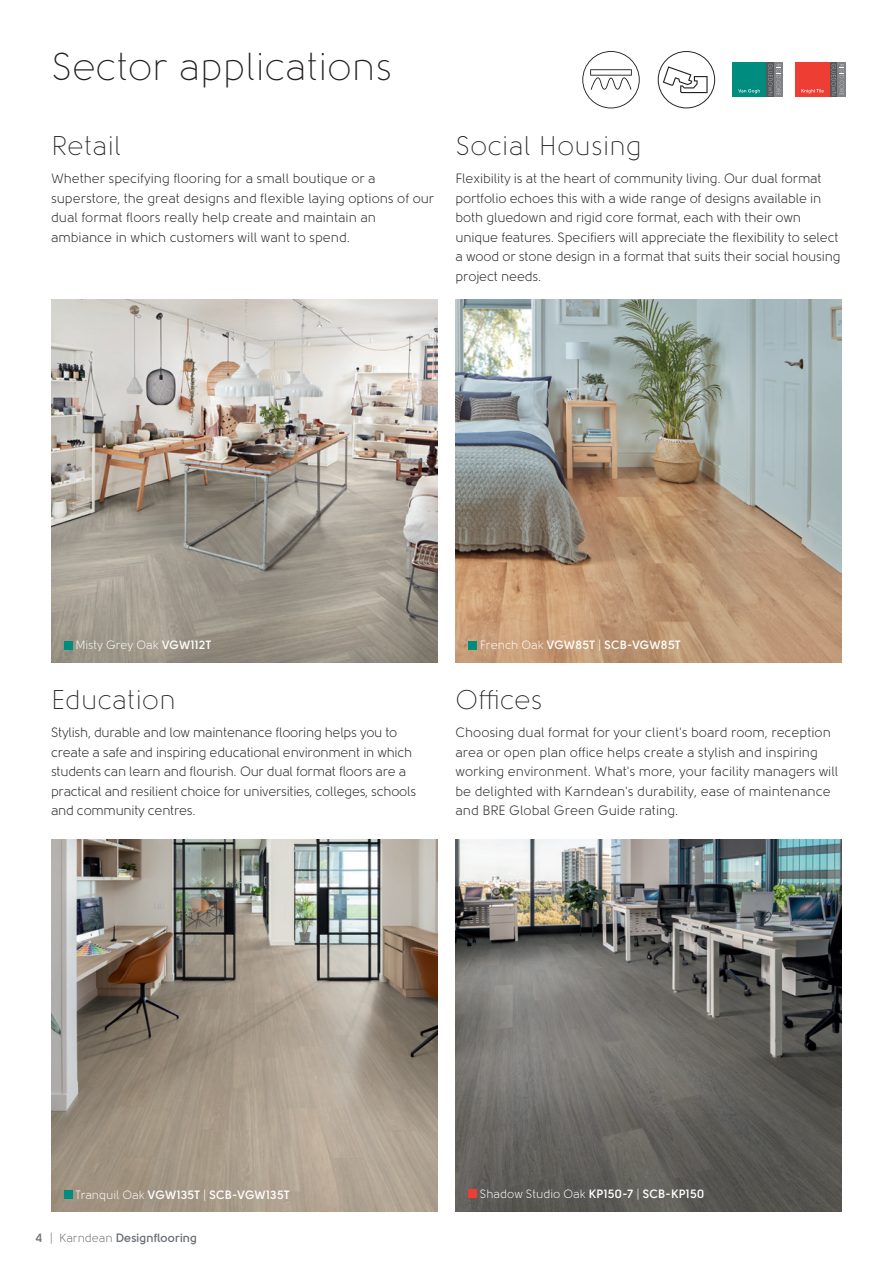
<style>
.page{position:relative;width:893px;height:1263px;background:#fff}
.page>*{position:absolute;margin:0;border:0;box-sizing:border-box;transform-origin:0 0}
.Intro_paragraph{font:300 39px "Solomon";color:#231f20}
.Sub_Heading{font:300 27px "Solomon";letter-spacing:.01em;color:#231f20}
.Body_Copy{font:13.5px/19.5px "Solomon";letter-spacing:-.01em;color:#231f20}
.t1{font:700 12px "Solomon";letter-spacing:.015em;color:#fff}
.t2{font:12px "Solomon";color:#fff}
.t3{font:700 12px "Solomon";letter-spacing:.005em;color:#6c7075}
.s1{font-weight:700}
.s2{font-weight:400}
</style>
<div class="page">
<img style="left:51px;top:300px;width:386px;height:362px">
<div style="left:64px;top:641px;width:8px;height:8px;background:#008c7f"></div>
<img style="left:455px;top:300px;width:387px;height:362px">
<img style="left:51px;top:840px;width:386px;height:372px">
<img style="left:455px;top:840px;width:387px;height:372px">
<div style="left:468px;top:1189px;width:9px;height:9px;background:#ee3e34"></div>
<div style="left:64px;top:1191px;width:8px;height:8px;background:#008c7f"></div>
<div style="left:468px;top:641px;width:9px;height:8px;background:#008c7f"></div>
<svg style="left:830px;top:62px;width:8px;height:35px"></svg>
<div style="left:838px;top:62px;width:8px;height:35px;background:#808285"></div>
<svg style="left:832px;top:64px;width:12px;height:31px"></svg>
<div style="left:795px;top:62px;width:35px;height:35px;background:#ee3e34"></div>
<svg style="left:801px;top:89px;width:23px;height:4px"></svg>
<div style="left:732px;top:62px;width:34px;height:35px;background:#008c7f"></div>
<svg style="left:738px;top:89px;width:22px;height:4px"></svg>
<div style="left:766px;top:62px;width:8px;height:35px;background:#57585a"></div>
<svg style="left:774px;top:62px;width:8px;height:35px"></svg>
<svg style="left:768px;top:64px;width:12px;height:31px"></svg>
<svg style="left:582px;top:51px;width:58px;height:57px"></svg>
<svg style="left:658px;top:51px;width:57px;height:57px"></svg>
<p class="Intro_paragraph" style="left:51px;top:47px;width:343px">Sector applications</p>
<p class="Sub_Heading" style="left:51px;top:132px;width:72px">Retail</p>
<p class="Body_Copy" style="left:51px;top:169px;width:385px">Whether specifying flooring for a small boutique or a superstore, the great designs and flexible laying options of our dual format floors really help create and maintain an ambiance in which customers will want to spend.</p>
<p class="Sub_Heading" style="left:455px;top:132px;width:188px">Social Housing</p>
<p class="Body_Copy" style="left:455px;top:169px;width:387px">Flexibility is at the heart of community living. Our dual format portfolio echoes this with a wide range of designs available in both gluedown and rigid core format, each with their own unique features. Specifiers will appreciate the flexibility to select a wood or stone design in a format that suits their social housing project needs.</p>
<p class="t2" style="left:75px;top:639px;width:137px">Misty Grey Oak <span class="s1">VGW112T</span></p>
<p class="Sub_Heading" style="left:51px;top:686px;width:126px">Education</p>
<p class="Body_Copy" style="left:51px;top:723px;width:367px">Stylish, durable and low maintenance flooring helps you to create a safe and inspiring educational environment in which students can learn and flourish. Our dual format floors are a practical and resilient choice for universities, colleges, schools and community centres.</p>
<p class="t1" style="left:480px;top:638px;width:202px"><span class="s2">French Oak</span> VGW85T <span class="s2">|</span> SCB-VGW85T</p>
<p class="Sub_Heading" style="left:455px;top:686px;width:89px">Offices</p>
<p class="Body_Copy" style="left:455px;top:723px;width:384px">Choosing dual format for your client's board room, reception area or open plan office helps create a stylish and inspiring working environment. What's more, your facility managers will be delighted with Karndean's durability, ease of maintenance and BRE Global Green Guide rating.</p>
<p class="t1" style="left:75px;top:1188px;width:216px"><span class="s2">Tranquil Oak</span> VGW135T <span class="s2">|</span> SCB-VGW135T</p>
<p class="t2" style="left:480px;top:1187px;width:226px">Shadow Studio Oak <span class="s1">KP150-7</span> | <span class="s1">SCB-KP150</span></p>
<p class="t3" style="left:36px;top:1231px;width:163px">4 <span class="s2">| Karndean</span> Designflooring</p>
</div>
